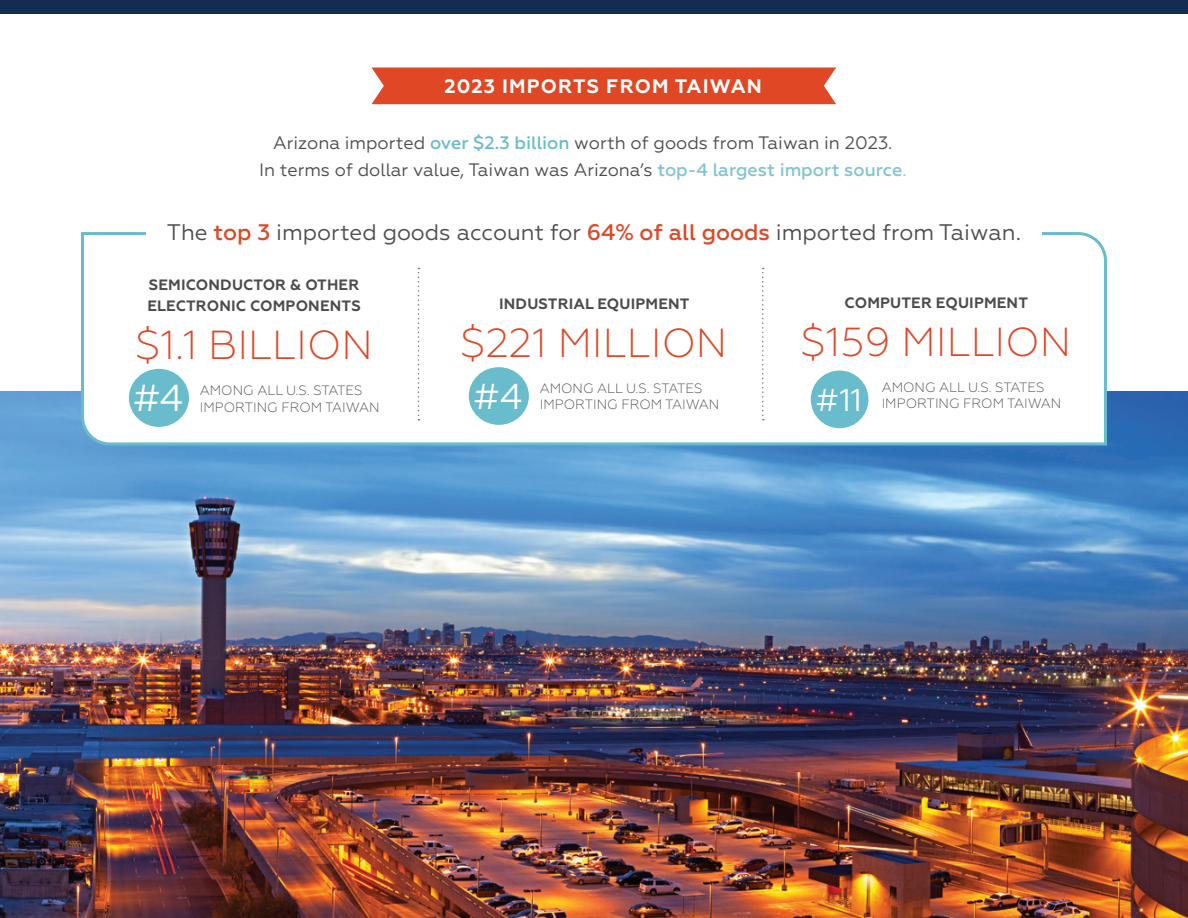
<style>
.page{position:relative;width:1188px;height:918px;background:#fff}
.page>*{position:absolute;margin:0;border:0;box-sizing:border-box;transform-origin:0 0}
.Body_Copy{font:300 40.5px "Geometria";color:#df4725}
.t1{font:37.5px "Geometria";color:#fff}
.t2{font:36px "Geometria";color:#fff}
.t3{font:31.5px "Geometria";color:#fff}
.body_copy{font:22.5px "Geometria";color:#4b4c4d}
.Body_Copy-2{font:700 19.5px "Geometria";letter-spacing:.06em;color:#fff}
.body_copy-2{font:18px/27px "Geometria";color:#4b4c4d;text-align:center}
.Body_Copy-3{font:700 15px/21px "Geometria";letter-spacing:.01em;color:#4b4c4d}
.Body_Copy-4{font:300 13.5px "Geometria";color:#4b4c4d}
.s1{font-weight:500;color:#68bccb}
.s2{font-weight:500;color:#80c4d1}
.s3{color:#80c4d1}
.s4{font-weight:500;color:#df4725}
</style>
<div class="page">
<img style="left:0;top:392px;width:1188px;height:526px">
<svg style="left:80px;top:232px;width:1028px;height:215px"></svg>
<div style="left:469px;top:367px;width:60px;height:58px;background:#68bccb;border-radius:50%"></div>
<div style="left:372px;top:68px;width:464px;height:36px;background:#df4725"></div>
<div style="left:146px;top:223px;width:896px;height:33px;background:#fff"></div>
<div style="left:129px;top:369px;width:60px;height:58px;background:#68bccb;border-radius:50%"></div>
<div style="left:0;top:0;width:1188px;height:14px;background:#132c52"></div>
<div style="left:811px;top:371px;width:57px;height:57px;background:#68bccb;border-radius:50%"></div>
<svg style="left:418px;top:268px;width:1px;height:152px"></svg>
<svg style="left:762px;top:268px;width:2px;height:152px"></svg>
<p class="Body_Copy-2" style="left:445px;top:75px;width:319px">2023 IMPORTS FROM TAIWAN</p>
<p class="body_copy-2" style="left:259px;top:129px;width:649px">Arizona imported <span class="s1">over $2.3 billion</span> worth of goods from Taiwan in 2023.<br>In terms of dollar value, Taiwan was Arizona’s <span class="s2">top-4 largest import source</span><span class="s3">.</span></p>
<p class="body_copy" style="left:167px;top:219px;width:856px">The <span class="s4">top 3</span> imported goods account for <span class="s4">64% of all goods</span> imported from Taiwan.</p>
<p class="Body_Copy-3" style="left:147px;top:275px;width:215px">SEMICONDUCTOR &amp; OTHER<br>ELECTRONIC COMPONENTS</p>
<p class="Body_Copy" style="left:135px;top:322px;width:239px">$1.1 BILLION</p>
<p class="Body_Copy-4" style="left:200px;top:383px;width:164px">AMONG ALL U.S. STATES</p>
<p class="Body_Copy-3" style="left:845px;top:292px;width:185px">COMPUTER EQUIPMENT</p>
<p class="Body_Copy" style="left:801px;top:318px;width:272px">$159 MILLION</p>
<p class="Body_Copy-4" style="left:882px;top:379px;width:164px">AMONG ALL U.S. STATES</p>
<p class="t3" style="left:816px;top:382px;width:48px">#11</p>
<p class="Body_Copy-4" style="left:882px;top:396px;width:181px">IMPORTING FROM TAIWAN</p>
<p class="Body_Copy-3" style="left:499px;top:293px;width:192px">INDUSTRIAL EQUIPMENT</p>
<p class="Body_Copy" style="left:461px;top:319px;width:268px">$221 MILLION</p>
<p class="Body_Copy-4" style="left:540px;top:380px;width:164px">AMONG ALL U.S. STATES</p>
<p class="t2" style="left:473px;top:375px;width:51px">#4</p>
<p class="t1" style="left:133px;top:377px;width:51px">#4</p>
<p class="Body_Copy-4" style="left:540px;top:397px;width:181px">IMPORTING FROM TAIWAN</p>
<p class="Body_Copy-4" style="left:200px;top:400px;width:181px">IMPORTING FROM TAIWAN</p>
</div>
